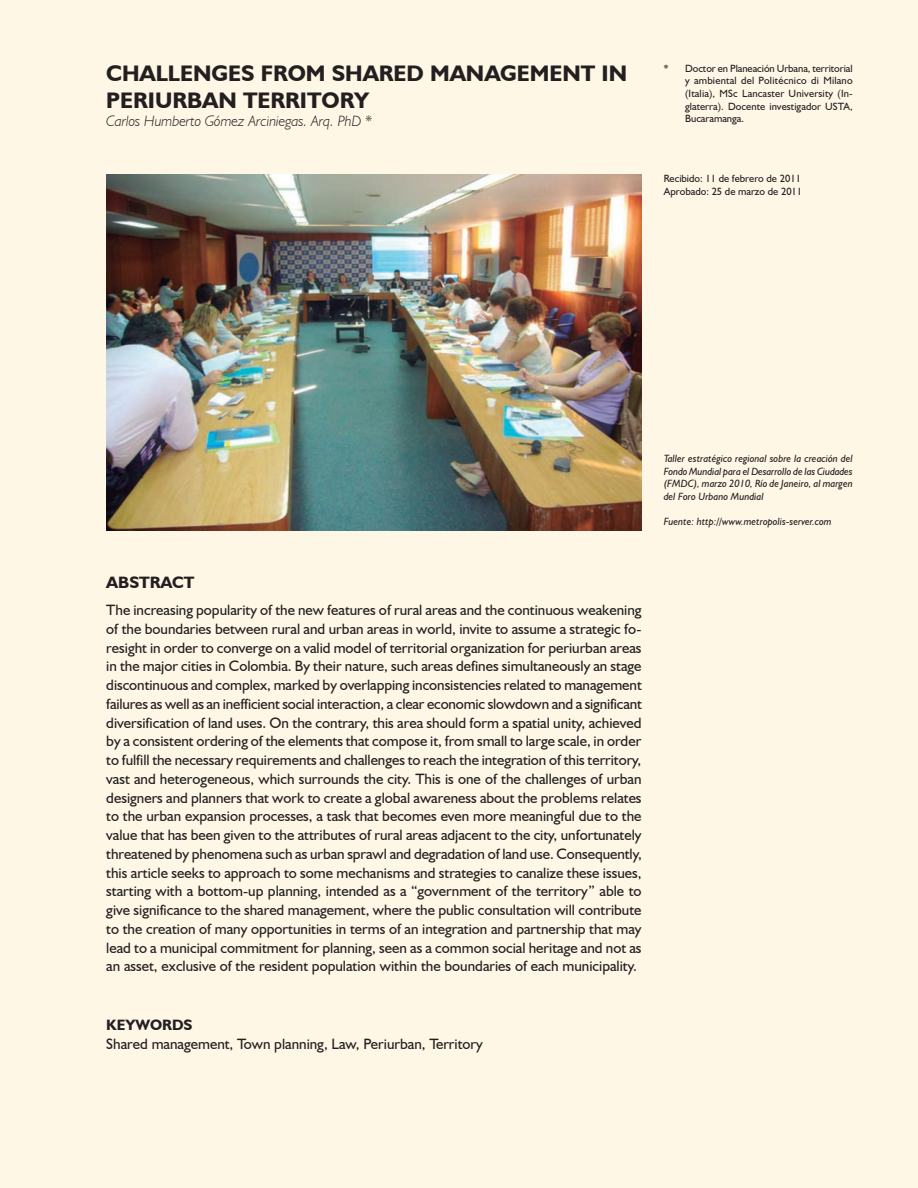
<style>
.page{position:relative;width:918px;height:1188px;background:#fef7e6}
.page>*{position:absolute;margin:0;border:0;box-sizing:border-box;transform-origin:0 0}
.t1{font:700 22.5px/27px "Humanist 521 BT";color:#231f20}
.t2{font:700 16.5px "Humanist 521 BT";color:#231f20}
.t3{font:15px/18.8px "Humanist 521 BT";color:#231f20;text-align:justify}
.t4{font:italic 300 15px "Humanist 521 BT";color:#231f20}
.t5{font:700 15px "Humanist 521 BT";color:#231f20}
.t6{font:10.5px/12.6px "Humanist 521 BT";color:#231f20;text-align:justify}
.t7{font:italic 10.5px/12.6px "Humanist 521 BT";color:#231f20;text-align:justify}
</style>
<div class="page">
<div style="left:61px;top:1116px;width:141px;height:42px;background:#fef7e6"></div>
<img style="left:106px;top:174px;width:536px;height:357px">
<h1 class="t1" style="left:106px;top:59px;width:522px">CHALLENGES FROM SHARED MANAGEMENT IN<br>PERIURBAN TERRITORY</h1>
<p class="t4" style="left:106px;top:112px;width:267px">Carlos Humberto Gómez Arciniegas. Arq. PhD *</p>
<p class="t6" style="left:685px;top:62px;width:169px;text-indent:-21px">* Doctor en Planeación Urbana, territorial y ambiental del Politécnico di Milano (Italia), MSc Lancaster University (In&shy;glaterra). Docente investigador USTA, Bucaramanga.</p>
<p class="t6" style="left:664px;top:172px;width:140px">Recibido: 11 de febrero de 2011<br>Aprobado: 25 de marzo de 2011</p>
<p class="t2" style="left:106px;top:572px;width:90px">ABSTRACT</p>
<p class="t3" style="left:106px;top:600px;width:537px">The increasing popularity of the new features of rural areas and the continuous weakening of the boundaries between rural and urban areas in world, invite to assume a strategic fo&shy;resight in order to converge on a valid model of territorial organization for periurban areas in the major cities in Colombia. By their nature, such areas defines simultaneously an stage discontinuous and complex, marked by overlapping inconsistencies related to management failures as well as an inefficient social interaction, a clear economic slowdown and a significant diversification of land uses. On the contrary, this area should form a spatial unity, achieved by a consistent ordering of the elements that compose it, from small to large scale, in order to fulfill the necessary requirements and challenges to reach the integration of this territory, vast and heterogeneous, which surrounds the city. This is one of the challenges of urban designers and planners that work to create a global awareness about the problems relates to the urban expansion processes, a task that becomes even more meaningful due to the value that has been given to the attributes of rural areas adjacent to the city, unfortunately threatened by phenomena such as urban sprawl and degradation of land use. Consequently, this article seeks to approach to some mechanisms and strategies to canalize these issues, starting with a bottom-up planning, intended as a “government of the territory” able to give significance to the shared management, where the public consultation will contribute to the creation of many opportunities in terms of an integration and partnership that may lead to a municipal commitment for planning, seen as a common social heritage and not as an asset, exclusive of the resident population within the boundaries of each municipality.</p>
<p class="t5" style="left:106px;top:1016px;width:88px">KEYWORDS</p>
<p class="t3" style="left:106px;top:1034px;width:378px">Shared management, Town planning, Law, Periurban, Territory</p>
<p class="t7" style="left:664px;top:452px;width:191px">Taller estratégico regional sobre la creación del Fondo Mundial para el Desarrollo de las Ciudades (FMDC), marzo 2010, Río de Janeiro, al margen del Foro Urbano Mundial</p>
<p class="t7" style="left:664px;top:515px;width:169px">Fuente: http://www.metropolis-server.com</p>
</div>
